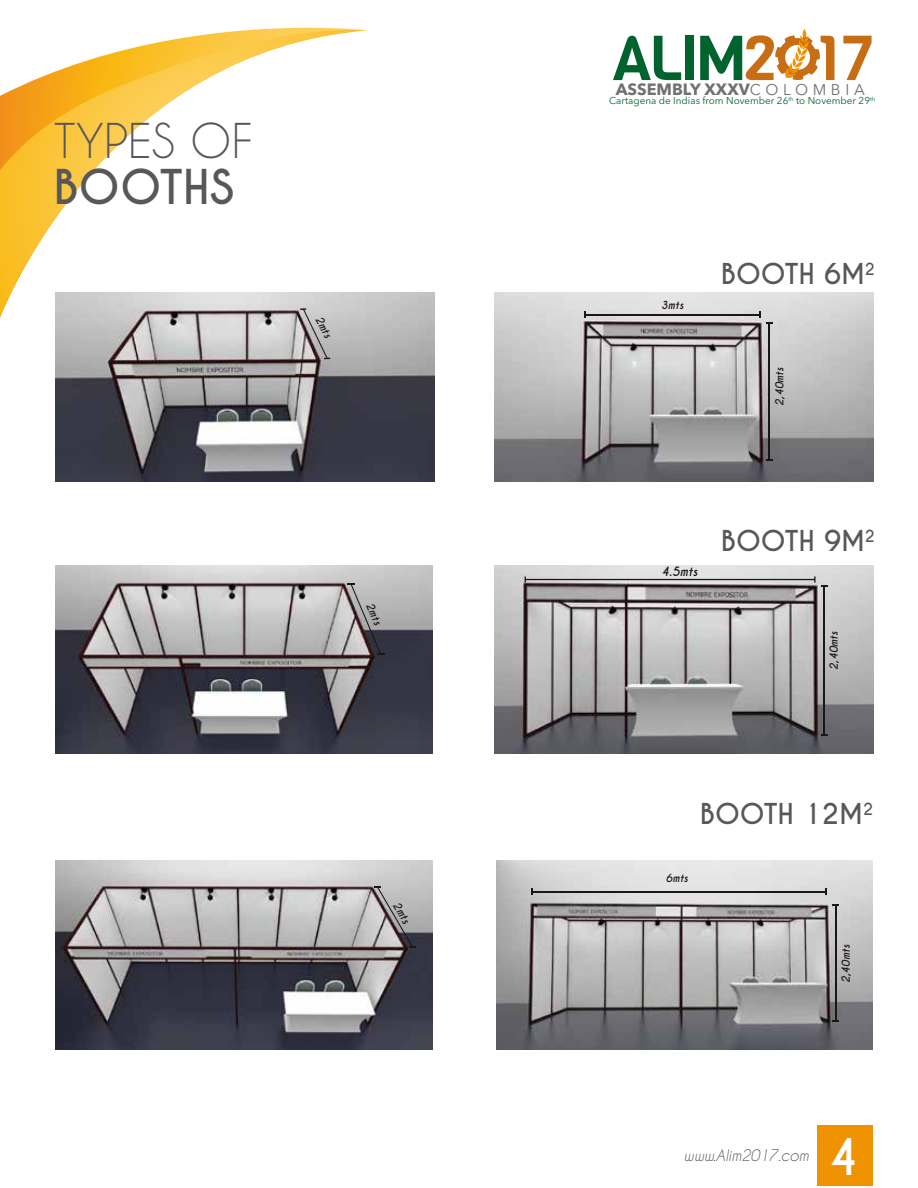
<style>
.page{position:relative;width:918px;height:1188px;background:#fff}
.page>*{position:absolute;margin:0;border:0;box-sizing:border-box;transform-origin:0 0}
.t1{font:700 47.1px "Caviar Dreams";color:#fff}
.t2{font:45px "Caviar Dreams";color:#58585a}
.t3{font:700 45px "Caviar Dreams";color:#58585a}
.t4{font:700 27px "Caviar Dreams";color:#58585a}
.t5{font:700 16.2px "Avenir Next LT Pro";color:#6f7072}
.t6{font:italic 15px "Caviar Dreams";color:#58585a}
.t7{font:italic 700 12px "Caviar Dreams";color:#1a171b}
.t8{font:italic 700 10.5px "Caviar Dreams";color:#1a171b}
.t9{font:9.9px "Avenir Next LT Pro";color:#00632e}
.t10{font:5.7px "Avenir Next LT Pro";color:#00632e}
.s1{font-weight:400;font-size:15.45px}
</style>
<div class="page">
<svg style="left:0;top:30px;width:365px;height:287px"></svg>
<div style="left:817px;top:1126px;width:56px;height:60px;background:#ef9303"></div>
<img style="left:494px;top:292px;width:379px;height:189px">
<img style="left:55px;top:292px;width:380px;height:189px">
<img style="left:495px;top:565px;width:378px;height:189px">
<img style="left:55px;top:566px;width:377px;height:187px">
<img style="left:496px;top:861px;width:377px;height:188px">
<img style="left:55px;top:861px;width:378px;height:188px">
<hr style="left:769px;top:322px;width:1px;height:139px;background:#1a171b">
<hr style="left:585px;top:314px;width:174px;height:1px;background:#1a171b">
<svg style="left:300px;top:308px;width:30px;height:51px"></svg>
<hr style="left:532px;top:891px;width:293px;height:1px;background:#1a171b">
<hr style="left:824px;top:587px;width:1px;height:148px;background:#1a171b">
<svg style="left:525px;top:576px;width:303px;height:11px"></svg>
<hr style="left:835px;top:905px;width:1px;height:116px;background:#1a171b">
<svg style="left:347px;top:584px;width:37px;height:71px"></svg>
<svg style="left:375px;top:886px;width:40px;height:62px"></svg>
<svg style="left:613px;top:36px;width:68px;height:44px"></svg>
<div style="left:685px;top:36px;width:9px;height:44px;background:#00632e"></div>
<svg style="left:843px;top:36px;width:29px;height:44px"></svg>
<svg style="left:700px;top:28px;width:134px;height:53px"></svg>
<h2 class="t2" style="left:54px;top:114px;width:201px">TYPES OF</h2>
<h2 class="t3" style="left:54px;top:160px;width:182px">BOOTHS</h2>
<p class="t8" style="left:324px;top:314px;width:24px;rotate:63deg">2mts</p>
<p class="t8" style="left:375px;top:601px;width:24px;rotate:66deg">2mts</p>
<p class="t8" style="left:402px;top:900px;width:24px;rotate:60deg">2mts</p>
<h3 class="t5" style="left:616px;top:79px;width:251px">ASSEMBLY XXXV<span class="s1">C O L O M B I A</span></h3>
<p class="t9" style="left:609px;top:94px;width:262px">Cartagena de Indias from November 26<sup>th</sup> to November 29</p>
<p class="t10" style="left:870px;top:95px;width:7px">th</p>
<p class="t8" style="left:661px;top:299px;width:24px">3mts</p>
<h3 class="t4" style="left:721px;top:258px;width:155px">BOOTH 6M<sup>2</sup></h3>
<p class="t8" style="left:773px;top:406px;width:40px;rotate:-90deg">2,40mts</p>
<p class="t7" style="left:661px;top:565px;width:38px">4.5mts</p>
<h3 class="t4" style="left:721px;top:524px;width:155px">BOOTH 9M<sup>2</sup></h3>
<p class="t8" style="left:827px;top:670px;width:40px;rotate:-90deg">2,40mts</p>
<h3 class="t4" style="left:700px;top:797px;width:174px">BOOTH 12M<sup>2</sup></h3>
<p class="t8" style="left:666px;top:871px;width:24px">6mts</p>
<p class="t8" style="left:840px;top:983px;width:40px;rotate:-90deg">2,40mts</p>
<h3 class="t6" style="left:684px;top:1147px;width:126px">www.Alim2017.com</h3>
<h1 class="t1" style="left:828px;top:1128px;width:33px">4</h1>
</div>
